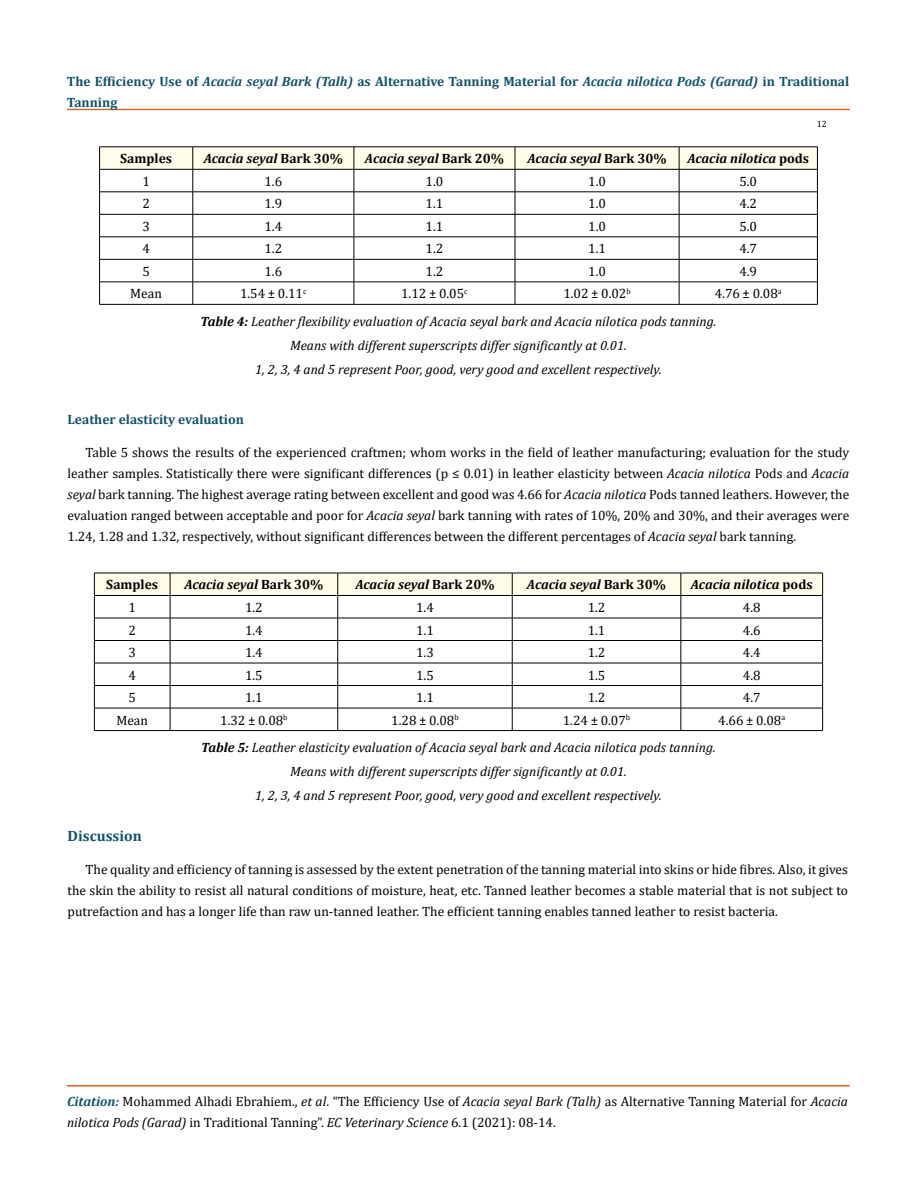
<style>
.page{position:relative;width:917px;height:1190px;background:#fff}
.page>*{position:absolute;margin:0;border:0;box-sizing:border-box;transform-origin:0 0}
.t1{font:700 15px "Cambria";color:#0e546a}
.t2{font:13.5px/21px "Cambria";color:#000;text-align:center}
.t3{font:italic 13.5px/24px "Cambria";color:#000;text-align:center}
.t4{font:italic 700 13.5px "Cambria";color:#000}
.t5{font:700 13.5px/21px "Cambria";color:#0e546a}
.t6{font:700 13.5px "Cambria";color:#000}
.t7{font:9px "Cambria";color:#000}
.t8{font:7.8px "Cambria";color:#000}
.s1{font-style:italic}
.s2{font-style:normal}
.s3{font-family:"Calibri"}
.s4{font-weight:700}
.s5{font-weight:700;font-style:italic;color:#0e546a}
</style>
<div class="page">
<div style="left:67px;top:109px;width:782px;height:1px;border:1px solid #e05d1a"></div>
<div style="left:67px;top:1085px;width:782px;height:1px;border:1px solid #e05d1a"></div>
<hr style="left:679px;top:146px;width:138px;height:1px;background:#000">
<hr style="left:515px;top:146px;width:164px;height:1px;background:#000">
<hr style="left:354px;top:146px;width:161px;height:1px;background:#000">
<hr style="left:193px;top:146px;width:161px;height:1px;background:#000">
<hr style="left:99px;top:146px;width:94px;height:1px;background:#000">
<svg style="left:99px;top:147px;width:719px;height:157px"></svg>
<hr style="left:679px;top:304px;width:138px;height:1px;background:#000">
<hr style="left:515px;top:304px;width:164px;height:1px;background:#000">
<hr style="left:354px;top:304px;width:161px;height:1px;background:#000">
<hr style="left:193px;top:304px;width:161px;height:1px;background:#000">
<hr style="left:99px;top:304px;width:94px;height:1px;background:#000">
<hr style="left:680px;top:572px;width:142px;height:1px;background:#000">
<hr style="left:512px;top:572px;width:168px;height:1px;background:#000">
<hr style="left:338px;top:572px;width:174px;height:1px;background:#000">
<hr style="left:170px;top:572px;width:168px;height:1px;background:#000">
<hr style="left:94px;top:572px;width:76px;height:1px;background:#000">
<svg style="left:94px;top:573px;width:729px;height:157px"></svg>
<hr style="left:680px;top:730px;width:142px;height:1px;background:#000">
<hr style="left:512px;top:730px;width:168px;height:1px;background:#000">
<hr style="left:338px;top:730px;width:174px;height:1px;background:#000">
<hr style="left:170px;top:730px;width:168px;height:1px;background:#000">
<hr style="left:94px;top:730px;width:76px;height:1px;background:#000">
<p class="t5" style="left:67px;top:71px;width:783px">The Efficiency Use of <span class="s1">Acacia seyal Bark (Talh)</span> as Alternative Tanning Material for <span class="s1">Acacia nilotica Pods (Garad)</span> in Traditional<br>Tanning</p>
<p class="t7" style="left:816px;top:118px;width:11px">12</p>
<p class="t6" style="left:120px;top:149px;width:53px">Samples</p>
<p class="t4" style="left:204px;top:149px;width:141px">Acacia seyal <span class="s2">Bark 30%</span></p>
<p class="t4" style="left:365px;top:149px;width:141px">Acacia seyal <span class="s2">Bark 20%</span></p>
<p class="t4" style="left:527px;top:149px;width:141px">Acacia seyal <span class="s2">Bark 30%</span></p>
<p class="t4" style="left:687px;top:149px;width:123px">Acacia nilotica <span class="s2">pods</span></p>
<p class="t2" style="left:142px;top:171px;width:9px">1</p>
<p class="t2" style="left:264px;top:171px;width:19px">1.6</p>
<p class="t2" style="left:425px;top:171px;width:19px">1.0</p>
<p class="t2" style="left:588px;top:171px;width:19px">1.0</p>
<p class="t2" style="left:739px;top:171px;width:19px">5.0</p>
<p class="t2" style="left:142px;top:193px;width:9px">2</p>
<p class="t2" style="left:264px;top:193px;width:19px">1.9</p>
<p class="t2" style="left:425px;top:193px;width:19px">1.1</p>
<p class="t2" style="left:588px;top:193px;width:19px">1.0</p>
<p class="t2" style="left:739px;top:193px;width:19px">4.2</p>
<p class="t2" style="left:142px;top:216px;width:9px">3</p>
<p class="t2" style="left:264px;top:216px;width:19px">1.4</p>
<p class="t2" style="left:425px;top:216px;width:19px">1.1</p>
<p class="t2" style="left:588px;top:216px;width:19px">1.0</p>
<p class="t2" style="left:739px;top:216px;width:19px">5.0</p>
<p class="t2" style="left:142px;top:238px;width:9px">4</p>
<p class="t2" style="left:264px;top:238px;width:19px">1.2</p>
<p class="t2" style="left:425px;top:238px;width:19px">1.2</p>
<p class="t2" style="left:588px;top:238px;width:19px">1.1</p>
<p class="t2" style="left:739px;top:238px;width:19px">4.7</p>
<p class="t2" style="left:142px;top:261px;width:9px">5</p>
<p class="t2" style="left:264px;top:261px;width:19px">1.6</p>
<p class="t2" style="left:425px;top:261px;width:19px">1.2</p>
<p class="t2" style="left:588px;top:261px;width:19px">1.0</p>
<p class="t2" style="left:714px;top:260px;width:68px;line-height:22.5px">4.9<br>4.76 <span class="s3">±</span> 0.08<sup>a</sup></p>
<p class="t2" style="left:563px;top:283px;width:69px">1.02 <span class="s3">±</span> 0.02<sup>b</sup></p>
<p class="t2" style="left:240px;top:283px;width:65px">1.54 <span class="s3">±</span> 0.11</p>
<p class="t2" style="left:401px;top:283px;width:68px">1.12 <span class="s3">±</span> 0.05<sup>c</sup></p>
<p class="t2" style="left:130px;top:283px;width:33px">Mean</p>
<p class="t8" style="left:303px;top:286px;width:5px">c</p>
<p class="t3" style="left:200px;top:308px;width:517px"><span class="s4">Table 4:</span> Leather flexibility evaluation of Acacia seyal bark and Acacia nilotica pods tanning.<br>Means with different superscripts differ significantly at 0.01.<br>1, 2, 3, 4 and 5 represent Poor, good, very good and excellent respectively.</p>
<p class="t5" style="left:68px;top:408px;width:178px">Leather elasticity evaluation</p>
<p class="t2" style="left:68px;top:442px;width:783px;text-align:justify;text-indent:18px">Table 5 shows the results of the experienced craftmen; whom works in the field of leather manufacturing; evaluation for the study leather samples. Statistically there were significant differences (p ≤ 0.01) in leather elasticity between <span class="s1">Acacia nilotica</span> Pods and <span class="s1">Acacia seyal</span> bark tanning. The highest average rating between excellent and good was 4.66 for <span class="s1">Acacia nilotica</span> Pods tanned leathers. However, the evaluation ranged between acceptable and poor for <span class="s1">Acacia seyal</span> bark tanning with rates of 10%, 20% and 30%, and their averages were 1.24, 1.28 and 1.32, respectively, without significant differences between the different percentages of <span class="s1">Acacia seyal</span> bark tanning.</p>
<p class="t6" style="left:106px;top:575px;width:53px">Samples</p>
<p class="t4" style="left:184px;top:575px;width:141px">Acacia seyal <span class="s2">Bark 30%</span></p>
<p class="t4" style="left:355px;top:575px;width:141px">Acacia seyal <span class="s2">Bark 20%</span></p>
<p class="t4" style="left:527px;top:575px;width:141px">Acacia seyal <span class="s2">Bark 30%</span></p>
<p class="t4" style="left:690px;top:575px;width:123px">Acacia nilotica <span class="s2">pods</span></p>
<p class="t2" style="left:128px;top:597px;width:9px">1</p>
<p class="t2" style="left:245px;top:597px;width:19px">1.2</p>
<p class="t2" style="left:416px;top:597px;width:19px">1.4</p>
<p class="t2" style="left:587px;top:597px;width:19px">1.2</p>
<p class="t2" style="left:742px;top:597px;width:19px">4.8</p>
<p class="t2" style="left:128px;top:619px;width:9px">2</p>
<p class="t2" style="left:245px;top:619px;width:19px">1.4</p>
<p class="t2" style="left:416px;top:619px;width:19px">1.1</p>
<p class="t2" style="left:587px;top:619px;width:19px">1.1</p>
<p class="t2" style="left:742px;top:619px;width:19px">4.6</p>
<p class="t2" style="left:128px;top:642px;width:9px">3</p>
<p class="t2" style="left:245px;top:642px;width:19px">1.4</p>
<p class="t2" style="left:416px;top:642px;width:19px">1.3</p>
<p class="t2" style="left:587px;top:642px;width:19px">1.2</p>
<p class="t2" style="left:742px;top:642px;width:19px">4.4</p>
<p class="t2" style="left:128px;top:664px;width:9px">4</p>
<p class="t2" style="left:245px;top:664px;width:19px">1.5</p>
<p class="t2" style="left:416px;top:664px;width:19px">1.5</p>
<p class="t2" style="left:587px;top:664px;width:19px">1.5</p>
<p class="t2" style="left:742px;top:664px;width:19px">4.8</p>
<p class="t2" style="left:128px;top:687px;width:9px">5</p>
<p class="t2" style="left:245px;top:687px;width:19px">1.1</p>
<p class="t2" style="left:416px;top:687px;width:19px">1.1</p>
<p class="t2" style="left:587px;top:687px;width:19px">1.2</p>
<p class="t2" style="left:718px;top:686px;width:68px;line-height:22.5px">4.7<br>4.66 <span class="s3">±</span> 0.08<sup>a</sup></p>
<p class="t2" style="left:116px;top:709px;width:33px">Mean</p>
<p class="t8" style="left:283px;top:712px;width:6px">b</p>
<p class="t3" style="left:201px;top:734px;width:516px"><span class="s4">Table 5:</span> Leather elasticity evaluation of Acacia seyal bark and Acacia nilotica pods tanning.<br>Means with different superscripts differ significantly at 0.01.<br>1, 2, 3, 4 and 5 represent Poor, good, very good and excellent respectively.</p>
<p class="t1" style="left:68px;top:825px;width:76px">Discussion</p>
<p class="t2" style="left:68px;top:859px;width:782px;text-align:justify;text-indent:18px">The quality and efficiency of tanning is assessed by the extent penetration of the tanning material into skins or hide fibres. Also, it gives the skin the ability to resist all natural conditions of moisture, heat, etc. Tanned leather becomes a stable material that is not subject to putrefaction and has a longer life than raw un-tanned leather. The efficient tanning enables tanned leather to resist bacteria.</p>
<p class="t2" style="left:391px;top:709px;width:69px">1.28 <span class="s3">±</span> 0.08<sup>b</sup></p>
<p class="t2" style="left:563px;top:709px;width:69px">1.24 <span class="s3">±</span> 0.07<sup>b</sup></p>
<p class="t2" style="left:220px;top:709px;width:65px">1.32 <span class="s3">±</span> 0.08</p>
<p class="t2" style="left:67px;top:1090px;width:782px;text-align:left"><span class="s5">Citation:</span> Mohammed Alhadi Ebrahiem., <span class="s1">et al</span>. “The Efficiency Use of <span class="s1">Acacia seyal Bark (Talh)</span> as Alternative Tanning Material for <span class="s1">Acacia nilotica Pods (Garad)</span> in Traditional Tanning”. <span class="s1">EC Veterinary Science</span> 6.1 (2021): 08-14.</p>
</div>
